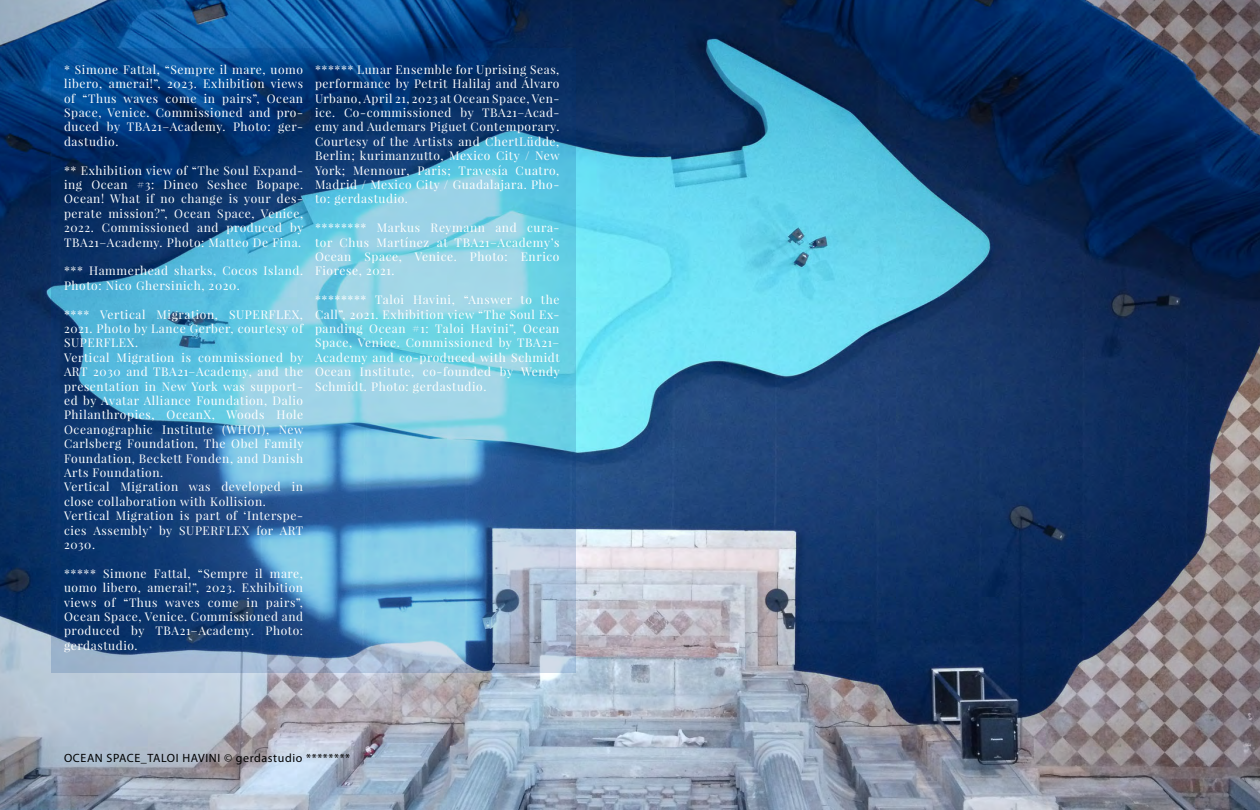
<style>
.page{position:relative;width:1260px;height:810px;background:#fff}
.page>*{position:absolute;margin:0;border:0;box-sizing:border-box;transform-origin:0 0}
.t1{font:12px/14.4px "Playfair Display";letter-spacing:.05em;color:#fff;text-align:justify}
.t2{font:12px "Myriad Pro";letter-spacing:.05em;color:#000}
.t3{font:6px "Myriad Pro";letter-spacing:.12em;color:#000}
</style>
<div class="page">
<img style="left:0;top:0;width:1260px;height:810px">
<svg style="left:51px;top:48px;width:525px;height:625px;background:#4683ac"></svg>
<p class="t1" style="left:64px;top:62px;width:241px">* Simone Fattal, “Sempre il mare, uomo libero, amerai!”, 2023. Exhibition views of “Thus waves come in pairs”, Ocean Space, Venice. Commissioned and pro&shy;duced by TBA21–Academy. Photo: ger&shy;dastudio.</p>
<p class="t1" style="left:64px;top:163px;width:241px">** Exhibition view of “The Soul Expand&shy;ing Ocean #3: Dineo Seshee Bopape.<br>Ocean! What if no change is your des&shy;perate mission?”, Ocean Space, Venice, 2022. Commissioned and produced by TBA21–Academy. Photo: Matteo De Fina.</p>
<p class="t1" style="left:64px;top:264px;width:241px">*** Hammerhead sharks, Cocos Island.<br>Photo: Nico Ghersinich, 2020.</p>
<p class="t1" style="left:64px;top:307px;width:241px;text-align:left">**** Vertical Migration, SUPERFLEX, 2021. Photo by Lance Gerber, courtesy of SUPERFLEX.<br>Vertical Migration is commissioned by ART 2030 and TBA21–Academy, and the presentation in New York was support&shy;ed by Avatar Alliance Foundation, Dalio Philanthropies, OceanX, Woods Hole Oceanographic Institute (WHOI), New Carlsberg Foundation, The Obel Family Foundation, Beckett Fonden, and Danish Arts Foundation.<br>Vertical Migration was developed in close collaboration with Kollision.<br>Vertical Migration is part of ‘Interspe&shy;cies Assembly’ by SUPERFLEX for ART 2030.</p>
<p class="t1" style="left:64px;top:566px;width:241px">***** Simone Fattal, “Sempre il mare, uomo libero, amerai!”, 2023. Exhibition views of “Thus waves come in pairs”, Ocean Space, Venice. Commissioned and produced by TBA21–Academy. Photo: gerdastudio.</p>
<p class="t1" style="left:315px;top:62px;width:246px">****** Lunar Ensemble for Uprising Seas, performance by Petrit Halilaj and Álvaro Urbano, April 21, 2023 at Ocean Space, Ven&shy;ice. Co-commissioned by TBA21–Acad&shy;emy and Audemars Piguet Contemporary.<br>Courtesy of the Artists and ChertLüdde, Berlin; kurimanzutto, Mexico City / New York; Mennour, Paris; Travesía Cuatro, Madrid / Mexico City / Guadalajara. Pho&shy;to: gerdastudio.</p>
<p class="t1" style="left:315px;top:220px;width:246px">******** Markus Reymann and cura&shy;tor Chus Martínez at TBA21–Academy’s Ocean Space, Venice. Photo: Enrico Fiorese, 2021.</p>
<p class="t1" style="left:315px;top:292px;width:246px">******** Taloi Havini, “Answer to the Call”, 2021. Exhibition view “The Soul Ex&shy;panding Ocean #1: Taloi Havini”, Ocean Space, Venice. Commissioned by TBA21– Academy and co-produced with Schmidt Ocean Institute, co-founded by Wendy Schmidt. Photo: gerdastudio.</p>
<p class="t2" style="left:64px;top:751px;width:288px">OCEAN SPACE_TALOI HAVINI © gerdastudio ********</p>
<p class="t3" style="left:90px;top:759px;width:92px">THE ART TALK MAGAZINE 110</p>
</div>
